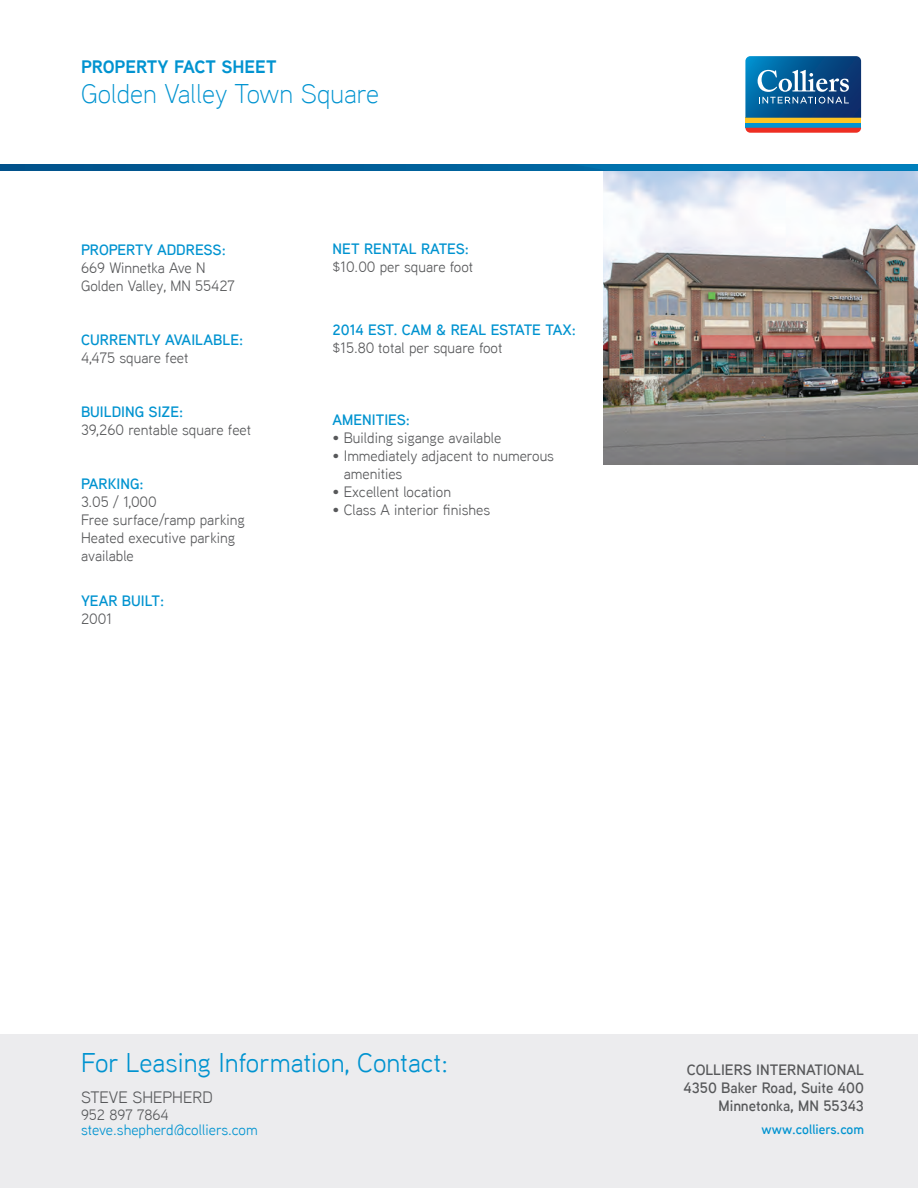
<style>
.page{position:relative;width:918px;height:1188px;background:#fff}
.page>*{position:absolute;margin:0;border:0;box-sizing:border-box;transform-origin:0 0}
.t1{font:27px "Aaux Next";color:#0093d0}
.t2{font:300 27px "Aaux Next";color:#0093d0}
.t3{font:700 18px "Aaux Next";color:#0093d0}
.t4{font:16.5px "Aaux Next";color:#57585a}
.t5{font:15px/18px "Aaux Next";color:#57585a}
.t6{font:600 15px "Aaux Next";color:#0093d0}
.t7{font:600 15px/18px "Aaux Next";color:#57585a;text-align:right}
.t8{font:15px "Aaux Next";color:#0093d0}
.t9{font:600 13.5px "Aaux Next";letter-spacing:-.01em;color:#0093d0}
</style>
<div class="page">
<svg style="left:745px;top:56px;width:117px;height:77px;background:#3e6d8f"></svg>
<img style="left:603px;top:171px;width:315px;height:293px">
<div style="left:0;top:1035px;width:918px;height:153px;background:#ececee"></div>
<svg style="left:0;top:164px;width:918px;height:7px;background:#0065a0"></svg>
<p class="t3" style="left:81px;top:54px;width:197px">PROPERTY FACT SHEET</p>
<h1 class="t2" style="left:81px;top:76px;width:300px">Golden Valley Town Square</h1>
<p class="t6" style="left:81px;top:239px;width:146px">PROPERTY ADDRESS:</p>
<p class="t5" style="left:81px;top:258px;width:156px">669 Winnetka Ave N<br>Golden Valley, MN 55427</p>
<p class="t6" style="left:81px;top:329px;width:164px">CURRENTLY AVAILABLE:</p>
<p class="t5" style="left:81px;top:348px;width:109px">4,475 square feet</p>
<p class="t6" style="left:81px;top:401px;width:104px">BUILDING SIZE:</p>
<p class="t5" style="left:81px;top:420px;width:172px">39,260 rentable square feet</p>
<p class="t6" style="left:81px;top:473px;width:64px">PA RKING:</p>
<p class="t5" style="left:81px;top:492px;width:166px">3.05 / 1,000<br>Free surface/ramp parking<br>Heated executive parking available</p>
<p class="t6" style="left:81px;top:590px;width:85px">YEAR BUILT:</p>
<p class="t5" style="left:81px;top:609px;width:33px">2001</p>
<p class="t6" style="left:333px;top:239px;width:138px">NET RENTAL RATES:</p>
<p class="t5" style="left:333px;top:258px;width:142px">$10.00 per square foot</p>
<p class="t6" style="left:333px;top:320px;width:245px">2014 EST. CAM &amp; REAL ESTATE TAX:</p>
<p class="t5" style="left:333px;top:339px;width:171px">$15.80 total per square foot</p>
<p class="t6" style="left:333px;top:410px;width:79px">AMENITIES:</p>
<p class="t5" style="left:333px;top:429px;width:170px">• Building sigange available</p>
<p class="t5" style="left:344px;top:447px;width:212px;text-indent:-11px">• Immediately adjacent to numerous amenities</p>
<p class="t5" style="left:333px;top:483px;width:120px">• Excellent location</p>
<p class="t5" style="left:333px;top:501px;width:159px">• Class A interior finishes</p>
<h1 class="t1" style="left:81px;top:1044px;width:369px">For Leasing Information, Contact:</h1>
<p class="t4" style="left:81px;top:1086px;width:133px">steve shepherd</p>
<p class="t5" style="left:81px;top:1105px;width:89px">952 897 7864</p>
<p class="t8" style="left:81px;top:1119px;width:178px">steve.shepherd@colliers.com</p>
<p class="t7" style="left:687px;top:1061px;width:13px">COLLIERS</p>
<p class="t7" style="left:756px;top:1061px;width:9px">INTERN</p>
<p class="t7" style="left:806px;top:1061px;width:18px">ATION</p>
<p class="t7" style="left:684px;top:1061px;width:182px">AL<br>4350 BAKER ROAD, SUITE 400<br>MINNETONKA, MN 55343</p>
<p class="t9" style="left:762px;top:1120px;width:104px">WWW.COLLIERS.COM</p>
</div>
